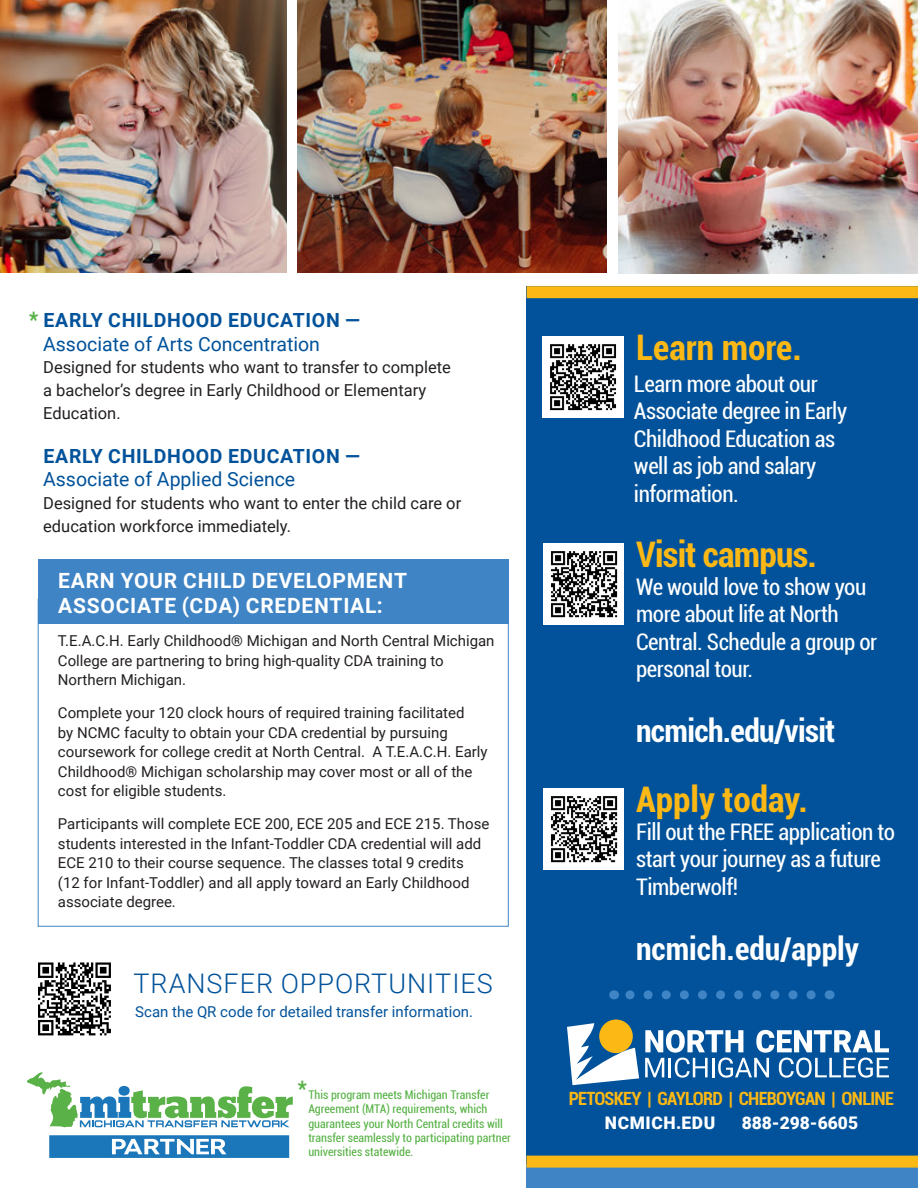
<style>
.page{position:relative;width:918px;height:1188px;background:#fff}
.page>*{position:absolute;margin:0;border:0;box-sizing:border-box;transform-origin:0 0}
.t1{font:700 condensed 35.25px "Roboto";color:#fcb814}
.t2{font:700 condensed 35.25px "Roboto";letter-spacing:-.02em;color:#fcb814}
.t3{font:700 condensed 31.5px "Roboto";letter-spacing:-.01em;color:#fff}
.t4{font:300 27px "Roboto";letter-spacing:.035em;color:#01529a}
.t5{font:condensed 27px "Roboto";color:#57b246}
.t6{font:condensed 22.95px/27.5px "Roboto";letter-spacing:-.02em;color:#fff}
.t7{font:700 21px/25.2px "Roboto";letter-spacing:.035em;color:#fff}
.t8{font:19.5px/23.4px "Roboto";color:#01529a}
.t9{font:700 condensed 18.3px "Roboto";letter-spacing:-.04em;color:#fcb814}
.t10{font:900 17.4px "Roboto";letter-spacing:.015em;color:#fff}
.t11{font:900 17.4px "Roboto";letter-spacing:.035em;color:#fff}
.t12{font:16.5px/23px "Roboto";color:#231f20}
.t13{font:15px/19.5px "Roboto";color:#231f20}
.t14{font:15px "Roboto";color:#01529a}
.t15{font:condensed 12px/14.4px "Roboto";color:#57b246}
.s1{font-weight:700}
</style>
<div class="page">
<div style="left:526px;top:286px;width:392px;height:896px;background:#01529a"></div>
<div style="left:527px;top:286px;width:391px;height:12px;background:#fcb814"></div>
<div style="left:526px;top:1164px;width:392px;height:24px;background:#3f84c5"></div>
<img style="left:543px;top:543px;width:81px;height:81px">
<img style="left:543px;top:789px;width:81px;height:81px">
<div style="left:526px;top:1156px;width:392px;height:12px;background:#fcb814"></div>
<div style="left:599px;top:1020px;width:34px;height:33px;background:#fcb814;border-radius:50%"></div>
<svg style="left:567px;top:1023px;width:72px;height:62px"></svg>
<svg style="left:645px;top:1030px;width:244px;height:48px"></svg>
<div style="left:38px;top:559px;width:471px;height:65px;background:#3f84c5"></div>
<svg style="left:49px;top:1135px;width:240px;height:23px;background:#448fc5"></svg>
<svg style="left:27px;top:1072px;width:266px;height:56px"></svg>
<img style="left:297px;top:0;width:309px;height:273px">
<img style="left:0;top:0;width:286px;height:272px">
<img style="left:619px;top:0;width:299px;height:273px">
<img style="left:542px;top:336px;width:81px;height:82px">
<svg style="left:38px;top:962px;width:73px;height:73px"></svg>
<svg style="left:625px;top:990px;width:186px;height:9px"></svg>
<p class="t5" style="left:29px;top:298px;width:12px">*</p>
<p class="t8" style="left:43px;top:308px;width:318px"><span class="s1">EARLY CHILDHOOD EDUCATION —<br></span>Associate of Arts Concentration</p>
<p class="t12" style="left:43px;top:355px;width:409px">Designed for students who want to transfer to complete a bachelor’s degree in Early Childhood or Elementary<br>Education.</p>
<p class="t8" style="left:43px;top:443px;width:318px"><span class="s1">EARLY CHILDHOOD EDUCATION —<br></span>Associate of Applied Science</p>
<p class="t12" style="left:43px;top:490px;width:420px;line-height:23.4px">Designed for students who want to enter the child care or education workforce immediately.</p>
<p class="t7" style="left:58px;top:567px;width:350px">EARN YOUR CHILD DEVELOPMENT<br>ASSOCIATE (CDA) CREDENTIAL:</p>
<p class="t13" style="left:58px;top:631px;width:438px">T.E.A.C.H. Early Childhood® Michigan and North Central Michigan<br>College are partnering to bring high-quality CDA training to<br>Northern Michigan.</p>
<p class="t13" style="left:58px;top:703px;width:431px">Complete your 120 clock hours of required training facilitated<br>by NCMC faculty to obtain your CDA credential by pursuing coursework for college credit at North Central. A T.E.A.C.H. Early Childhood® Michigan scholarship may cover most or all of the cost for eligible students.</p>
<p class="t13" style="left:58px;top:814px;width:433px">Participants will complete ECE 200, ECE 205 and ECE 215. Those students interested in the Infant-Toddler CDA credential will add ECE 210 to their course sequence. The classes total 9 credits (12 for Infant-Toddler) and all apply toward an Early Childhood associate degree.</p>
<p class="t4" style="left:134px;top:964px;width:361px">TRANSFER OPPORTUNITIES</p>
<p class="t14" style="left:135px;top:1002px;width:339px">Scan the QR code for detailed transfer information.</p>
<p class="t5" style="left:297px;top:1067px;width:12px">*</p>
<p class="t15" style="left:308px;top:1087px;width:204px">This program meets Michigan Transfer Agreement (MTA) requirements, which guarantees your North Central credits will transfer seamlessly to participating partner universities statewide.</p>
<h1 class="t1" style="left:636px;top:323px;width:167px">Learn more.</h1>
<p class="t6" style="left:634px;top:369px;width:215px">Learn more about our<br>Associate degree in Early<br>Childhood Education as well as job and salary information.</p>
<h1 class="t2" style="left:636px;top:530px;width:182px">Visit campus.</h1>
<h3 class="t6" style="left:636px;top:572px;width:243px">We would love to show you more about life at North<br>Central. Schedule a group or personal tour.</h3>
<h2 class="t3" style="left:636px;top:709px;width:201px">ncmich.edu/visit</h2>
<h1 class="t1" style="left:636px;top:775px;width:173px">Apply today.</h1>
<h3 class="t6" style="left:636px;top:817px;width:261px">Fill out the FREE application to start your journey as a future<br>Timberwolf!</h3>
<h2 class="t3" style="left:636px;top:927px;width:224px">ncmich.edu/apply</h2>
<p class="t9" style="left:569px;top:1085px;width:327px">PETOSKEY | GAYLORD | CHEBOYGAN | ONLINE</p>
<p class="t11" style="left:605px;top:1111px;width:112px">NCMICH.EDU</p>
<p class="t10" style="left:742px;top:1111px;width:118px">888-298-6605</p>
</div>
